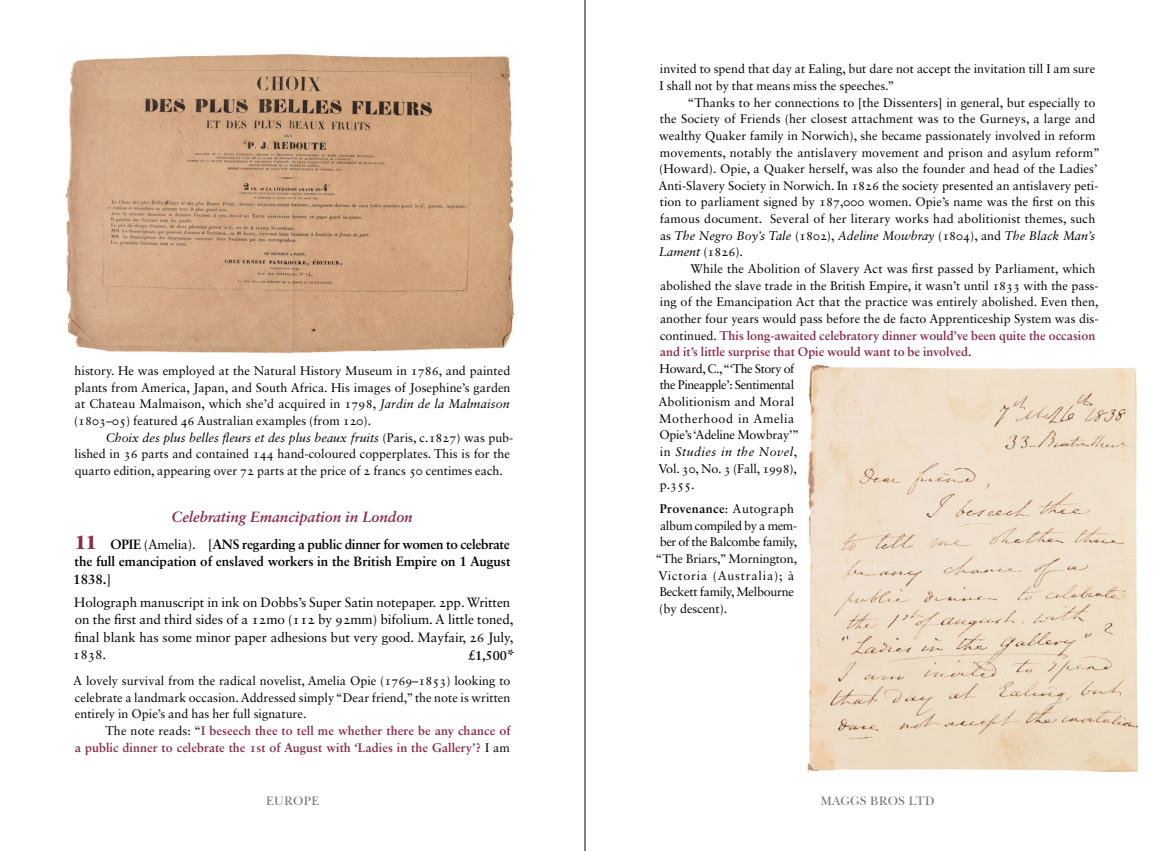
<style>
.page{position:relative;width:1170px;height:851px;background:#fff}
.page>*{position:absolute;margin:0;border:0;box-sizing:border-box;transform-origin:0 0}
.t1{font:italic 700 14.88px "Sabon LT Std";letter-spacing:-.005em;color:#842d47}
.t2{font:13.5px/17.5px "Sabon LT Std";letter-spacing:-.005em;color:#000}
.t3{font:700 13.5px/17.8px "Sabon LT Std";letter-spacing:-.005em;color:#000;text-align:justify}
.t4{font:700 12.75px "Sabon LT Std";color:#000}
.t5{font:12.5px/16.6px "Sabon LT Std";color:#000}
.t6{font:700 12.5px/16.6px "Sabon LT Std";letter-spacing:.005em;color:#842d47;text-align:right}
.t7{font:12.5px "Sabon LT Std";letter-spacing:-.025em;color:#000}
.t8{font:12.5px "Sabon LT Std";letter-spacing:-.02em;color:#000}
.t9{font:12.5px "Sabon LT Std";letter-spacing:.065em;color:#000}
.t10{font:700 12.5px "Sabon LT Std";letter-spacing:.03em;color:#000}
.t11{font:12.5px "Baskerville BT";color:#6f7070}
.s1{font-style:italic}
.s2{font-family:"Baskerville New BQ";font-weight:900;font-size:18.75px;color:#842d47}
.s3{font-weight:400}
.s4{font-size:15px}
.s5{font-weight:400;color:#000}
.s6{font-weight:700;color:#842d47}
</style>
<div class="page">
<img style="left:65px;top:53px;width:449px;height:301px">
<img style="left:807px;top:364px;width:332px;height:409px">
<hr style="left:585px;top:0;width:1px;height:851px;background:#000">
<p class="t5" style="left:74px;top:362px;width:438px;text-align:justify">history. He was employed at the Natural History Museum in 1786, and painted plants from America, Japan, and South Africa. His images of Josephine’s garden at Chateau Malmaison, which she’d acquired in 1798, <span class="s1">Jardin de la Malmaison </span>(1803–05) featured 46 Australian examples (from 120).</p>
<p class="t5" style="left:75px;top:429px;width:440px;text-indent:31px"><span class="s1">Choix des plus belles fleurs et des plus beaux fruits</span> (Paris, c.1827) was pub&shy;lished in 36 parts and contained 144 hand-coloured copperplates. This is for the quarto edition, appearing over 72 parts at the price of 2 francs 50 centimes each.</p>
<p class="t1" style="left:171px;top:507px;width:243px">Celebrating Emancipation in London</p>
<p class="t3" style="left:73px;top:534px;width:439px"><span class="s2">11</span> OPIE <span class="s3">(Amelia). [</span>ANS regarding a public dinner for women to celebrate the full emancipation of enslaved workers in the British Empire on 1 August 1838.<span class="s3">]</span></p>
<p class="t2" style="left:73px;top:593px;width:442px">Holograph manuscript in ink on Dobbs’s Super Satin notepaper. 2pp. Written on the first and third sides of a 12mo (112 by 92mm) bifolium. A little toned, final blank has some minor paper adhesions but very good. Mayfair, 26 July, 1838.</p>
<p class="t4" style="left:468px;top:647px;width:49px">£1,500<span class="s4">*</span></p>
<p class="t5" style="left:73px;top:672px;width:439px;text-align:justify">A lovely survival from the radical novelist, Amelia Opie (1769–1853) looking to celebrate a landmark occasion. Addressed simply “Dear friend,” the note is written entirely in Opie’s and has her full signature.</p>
<p class="t6" style="left:75px;top:722px;width:437px"><span class="s5">The note reads: “</span>I beseech thee to tell me whether there be any chance of<br>a public dinner to celebrate the 1st of August with ‘Ladies in the Gallery’? <span class="s5">I am</span></p>
<p class="t5" style="left:660px;top:61px;width:437px">invited to spend that day at Ealing, but dare not accept the invitation till I am sure<br>I shall not by that means miss the speeches.”</p>
<p class="t5" style="left:658px;top:94px;width:443px;text-indent:29px">“Thanks to her connections to [the Dissenters] in general, but especially to the Society of Friends (her closest attachment was to the Gurneys, a large and wealthy Quaker family in Norwich), she became passionately involved in reform movements, notably the antislavery movement and prison and asylum reform” (Howard). Opie, a Quaker herself, was also the founder and head of the Ladies’ Anti-Slavery Society in Norwich. In 1826 the society presented an antislavery peti&shy;tion to parliament signed by 187,000 women. Opie’s name was the first on this famous document. Several of her literary works had abolitionist themes, such as <span class="s1">The Negro Boy’s Tale</span> (1802), <span class="s1">Adeline Mowbray</span> (1804), and <span class="s1">The Black Man’s Lament</span> (1826).</p>
<p class="t5" style="left:658px;top:260px;width:442px;text-indent:32px">While the Abolition of Slavery Act was first passed by Parliament, which abolished the slave trade in the British Empire, it wasn’t until 1833 with the pass&shy;ing of the Emancipation Act that the practice was entirely abolished. Even then, another four years would pass before the de facto Apprenticeship System was dis&shy;continued. <span class="s6">This long-awaited celebratory dinner would’ve been quite the occasion and it’s little surprise that Opie would want to be involved</span>.<br>Howard, C., “‘The Story of<br>the Pineapple’: Sentimental<br>Abolitionism and Moral<br>Motherhood in Amelia<br>Opie’s ‘Adeline Mowbray’”<br>in <span class="s1">Studies in the Novel</span>,<br>Vol. 30, No. 3 (Fall, 1998),<br>p.355.</p>
<p class="t10" style="left:660px;top:501px;width:136px">Provenance<span class="s3">: Autograph</span></p>
<p class="t7" style="left:660px;top:517px;width:139px">album compiled by a mem-</p>
<p class="t7" style="left:660px;top:534px;width:139px">ber of the Balcombe family,</p>
<p class="t5" style="left:656px;top:550px;width:143px">“The Briars,” Mornington,</p>
<p class="t9" style="left:658px;top:567px;width:137px">Victoria (Australia); à</p>
<p class="t8" style="left:660px;top:584px;width:136px">Beckett family, Melbourne</p>
<p class="t5" style="left:659px;top:600px;width:70px">(by descent).</p>
<p class="t11" style="left:266px;top:793px;width:55px">EUROPE</p>
<p class="t11" style="left:821px;top:793px;width:115px">MAGGS BROS LTD</p>
</div>
